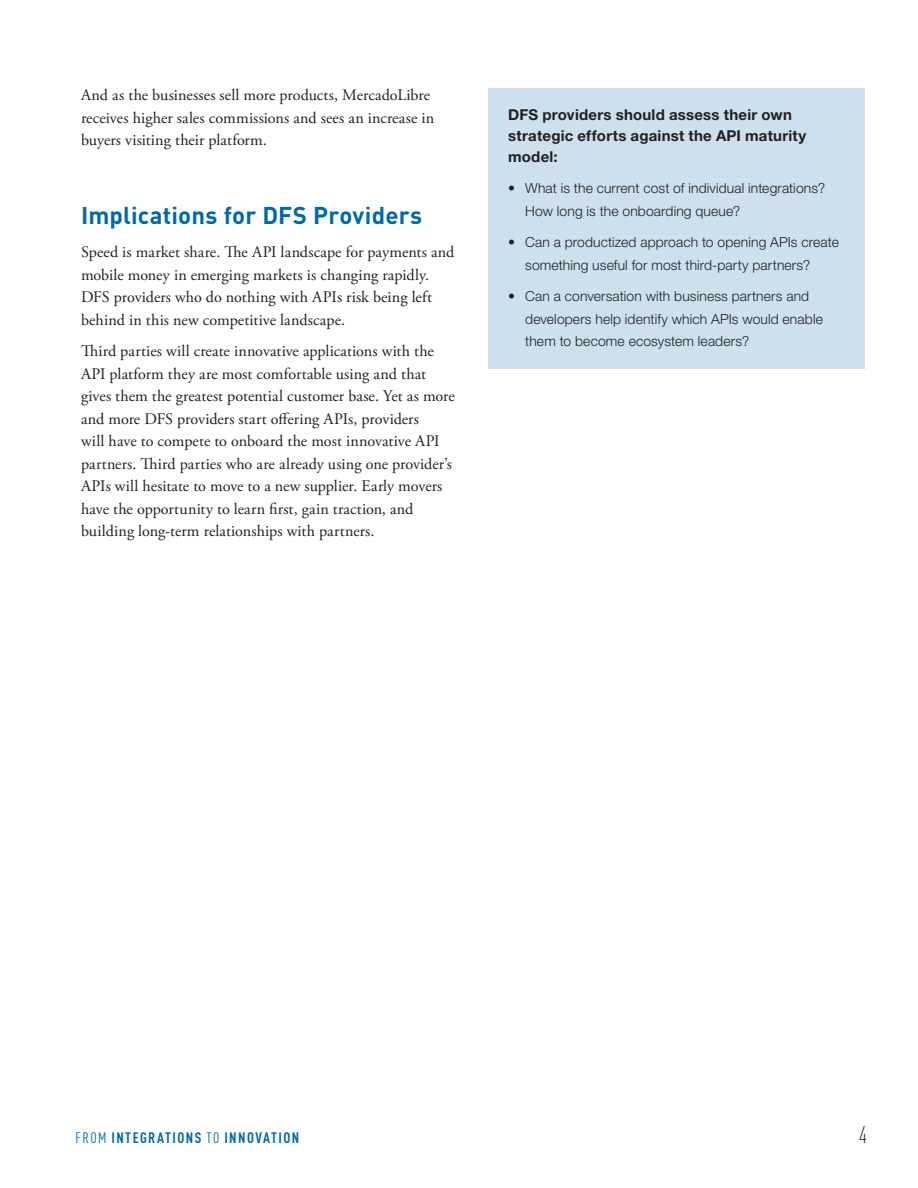
<style>
.page{position:relative;width:918px;height:1188px;background:#fff}
.page>*{position:absolute;margin:0;border:0;box-sizing:border-box;transform-origin:0 0}
.t1{font:700 24px "DIN Pro";letter-spacing:.005em;color:#0069a6}
.t2{font:300 condensed 24px "DIN Pro";color:#231f20}
.t3{font:16.2px/22.5px "Adobe Garamond Pro";letter-spacing:.005em;color:#231f20}
.t4{font:700 15px/21px "Helvetica Neue LT Std";letter-spacing:.015em;color:#231f20}
.t5{font:700 condensed 15px "DIN Pro";letter-spacing:.095em;color:#0069a6}
.t6{font:300 13.8px/22.5px "Helvetica Neue LT Std";letter-spacing:.01em;color:#231f20}
.s1{font-weight:400}
</style>
<div class="page">
<div style="left:488px;top:89px;width:376px;height:280px;background:#cce1ed"></div>
<p class="t3" style="left:81px;top:85px;width:355px">And as the businesses sell more products, MercadoLibre receives higher sales commissions and sees an increase in buyers visiting their platform.</p>
<h1 class="t1" style="left:81px;top:195px;width:343px">Implications for DFS Providers</h1>
<p class="t3" style="left:81px;top:241px;width:375px">Speed is market share. The API landscape for payments and mobile money in emerging markets is changing rapidly.<br>DFS providers who do nothing with APIs risk being left behind in this new competitive landscape.</p>
<p class="t3" style="left:81px;top:340px;width:375px">Third parties will create innovative applications with the API platform they are most comfortable using and that gives them the greatest potential customer base. Yet as more and more DFS providers start offering APIs, providers<br>will have to compete to onboard the most innovative API partners. Third parties who are already using one provider’s APIs will hesitate to move to a new supplier. Early movers have the opportunity to learn first, gain traction, and building long-term relationships with partners.</p>
<p class="t4" style="left:508px;top:104px;width:300px">DFS providers should assess their own strategic efforts against the API maturity model:</p>
<p class="t6" style="left:525px;top:177px;width:301px;text-indent:-17px">• What is the current cost of individual integrations?<br>How long is the onboarding queue?</p>
<p class="t6" style="left:525px;top:231px;width:315px;text-indent:-17px">• Can a productized approach to opening APIs create something useful for most third-party partners?</p>
<p class="t6" style="left:525px;top:285px;width:299px;text-indent:-17px">• Can a conversation with business partners and developers help identify which APIs would enable them to become ecosystem leaders?</p>
<p class="t5" style="left:76px;top:1126px;width:225px"><span class="s1">FROM</span> INTEGRATIONS <span class="s1">TO</span> INNOVATION</p>
<h1 class="t2" style="left:859px;top:1117px;width:10px">4</h1>
</div>
